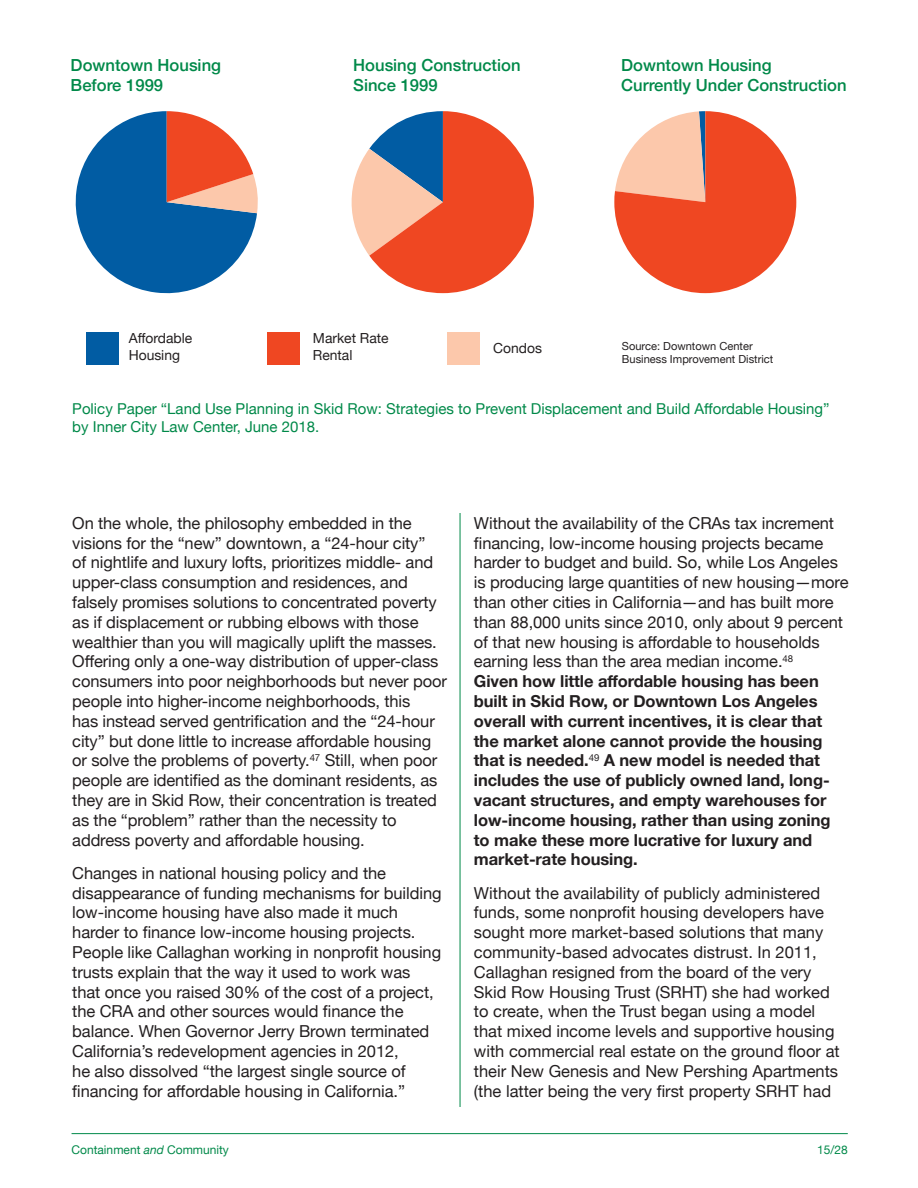
<style>
.page{position:relative;width:918px;height:1188px;background:#fff}
.page>*{position:absolute;margin:0;border:0;box-sizing:border-box;transform-origin:0 0}
.t1{font:500 16.65px/20px "Helvetica Neue";color:#008949}
.t2{font:16.5px/19.8px "Helvetica Neue";letter-spacing:-.005em;color:#231f20}
.t3{font:700 16.5px/19.8px "Helvetica Neue";letter-spacing:-.005em;color:#231f20}
.photo_caption{font:15px/18px "Helvetica Neue";color:#008949}
.t4{font:13.8px/16.6px "Helvetica Neue";color:#231f20}
.t5{font:12px "Helvetica Neue";color:#008949}
.t6{font:11.1px/13.4px "Helvetica Neue";color:#231f20}
.s1{font-weight:400}
.s2{font-style:italic}
</style>
<div class="page">
<hr style="left:72px;top:1133px;width:776px;height:1px;background:#008949">
<hr style="left:460px;top:513px;width:1px;height:594px;background:#008949">
<svg style="left:75px;top:111px;width:183px;height:183px"></svg>
<svg style="left:351px;top:111px;width:183px;height:182px"></svg>
<svg style="left:614px;top:111px;width:182px;height:182px"></svg>
<div style="left:86px;top:332px;width:33px;height:33px;background:#015ca3"></div>
<div style="left:267px;top:332px;width:33px;height:33px;background:#ef4722"></div>
<div style="left:447px;top:332px;width:33px;height:33px;background:#fcc8ab"></div>
<p class="t1" style="left:71px;top:54px;width:152px">Downtown Housing<br>Before 1999</p>
<p class="t1" style="left:353px;top:54px;width:169px">Housing Construction<br>Since 1999</p>
<p class="t1" style="left:621px;top:54px;width:227px">Downtown Housing<br>Currently Under Construction</p>
<p class="t4" style="left:129px;top:331px;width:65px">Affordable<br>Housing</p>
<p class="t4" style="left:313px;top:331px;width:77px">Market Rate<br>Rental</p>
<p class="t4" style="left:493px;top:340px;width:50px">Condos</p>
<p class="t6" style="left:622px;top:340px;width:153px">Source: Downtown Center<br>Business Improvement District</p>
<p class="photo_caption" style="left:72px;top:400px;width:759px">Policy Paper “Land Use Planning in Skid Row: Strategies to Prevent Displacement and Build Affordable Housing” by Inner City Law Center, June 2018.</p>
<p class="t2" style="left:72px;top:514px;width:376px">On the whole, the philosophy embedded in the visions for the “new” downtown, a “24-hour city”<br>of nightlife and luxury lofts, prioritizes middle- and upper-class consumption and residences, and falsely promises solutions to concentrated poverty as if displacement or rubbing elbows with those wealthier than you will magically uplift the masses.<br>Offering only a one-way distribution of upper-class consumers into poor neighborhoods but never poor people into higher-income neighborhoods, this<br>has instead served gentrification and the “24-hour city” but done little to increase affordable housing or solve the problems of poverty.<sup>47</sup> Still, when poor people are identified as the dominant residents, as they are in Skid Row, their concentration is treated as the “problem” rather than the necessity to address poverty and affordable housing.</p>
<p class="t2" style="left:72px;top:864px;width:371px">Changes in national housing policy and the disappearance of funding mechanisms for building low-income housing have also made it much harder to finance low-income housing projects.<br>People like Callaghan working in nonprofit housing trusts explain that the way it used to work was that once you raised 30% of the cost of a project, the CRA and other sources would finance the balance. When Governor Jerry Brown terminated California’s redevelopment agencies in 2012,<br>he also dissolved “the largest single source of financing for affordable housing in California.”</p>
<p class="t3" style="left:474px;top:513px;width:376px"><span class="s1">Without the availability of the CRAs tax increment financing, low-income housing projects became harder to budget and build. So, while Los Angeles is producing large quantities of new housing—more than other cities in California—and has built more than 88,000 units since 2010, only about 9 percent of that new housing is affordable to households earning less than the area median income.</span><sup>48<br></sup>Given how little affordable housing has been built in Skid Row, or Downtown Los Angeles overall with current incentives, it is clear that the market alone cannot provide the housing that is needed.<sup>49</sup> A new model is needed that includes the use of publicly owned land, long&shy;vacant structures, and empty warehouses for low-income housing, rather than using zoning to make these more lucrative for luxury and market-rate housing.</p>
<p class="t2" style="left:474px;top:884px;width:367px">Without the availability of publicly administered funds, some nonprofit housing developers have sought more market-based solutions that many community-based advocates distrust. In 2011, Callaghan resigned from the board of the very Skid Row Housing Trust (SRHT) she had worked to create, when the Trust began using a model that mixed income levels and supportive housing with commercial real estate on the ground floor at their New Genesis and New Pershing Apartments (the latter being the very first property SRHT had</p>
<p class="t5" style="left:72px;top:1142px;width:159px">Containment <span class="s2">and</span> Community</p>
<p class="t5" style="left:817px;top:1141px;width:32px">15/28</p>
</div>
